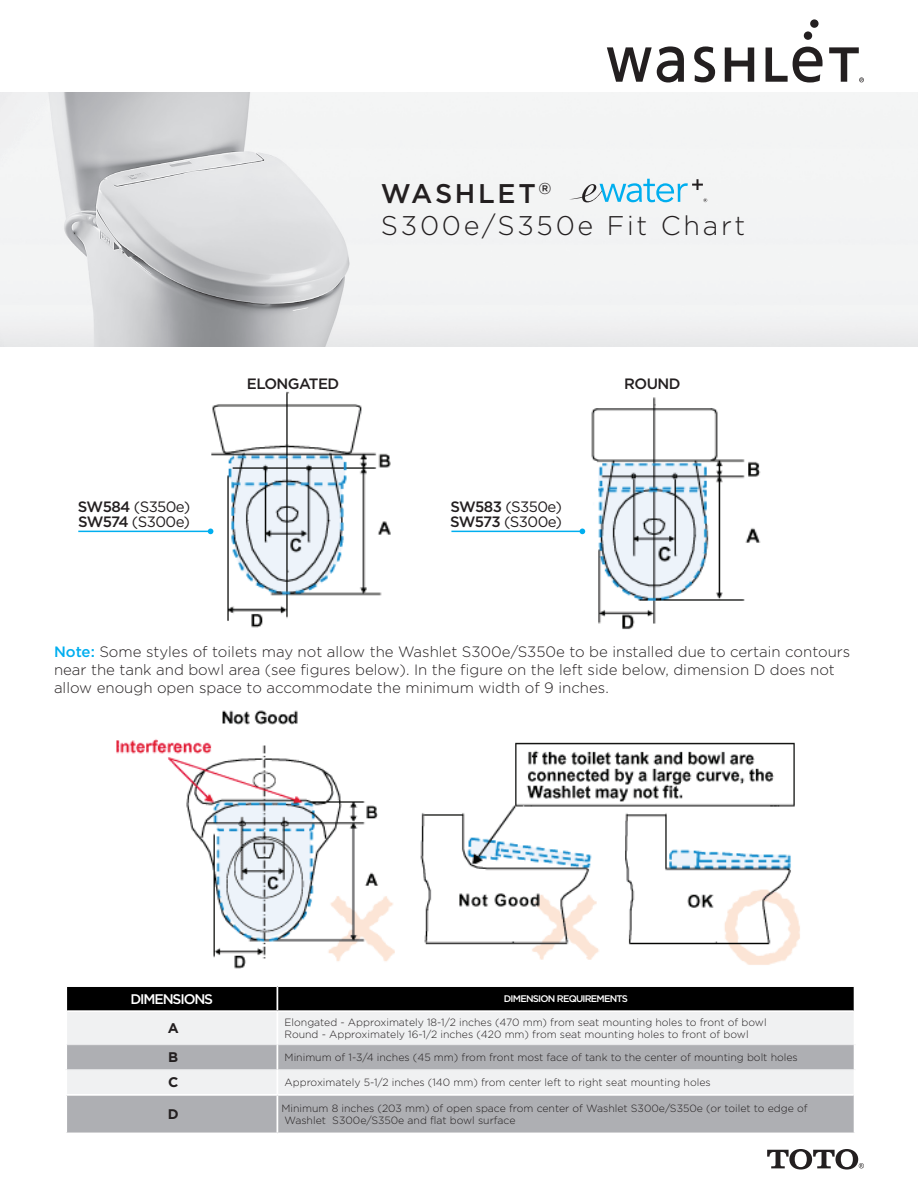
<style>
.page{position:relative;width:918px;height:1188px;background:#fff}
.page>*{position:absolute;margin:0;border:0;box-sizing:border-box;transform-origin:0 0}
.t1{font:300 27px/32.4px "Gotham";letter-spacing:.1em;color:#231f20}
.t2{font:300 15px/18px "Gotham";color:#231f20}
.t3{font:15px/15px "Gotham";letter-spacing:-.04em;color:#231f20}
.t4{font:500 15px "Gotham";letter-spacing:-.04em;color:#231f20}
.t5{font:500 13.95px "Gotham";letter-spacing:-.08em;color:#fff}
.t6{font:700 13.95px "Gotham";color:#231f20}
.t7{font:300 10.5px/12.6px "Gotham";color:#231f20}
.t8{font:500 9.6px "Gotham";letter-spacing:-.08em;color:#fff}
.s1{font-weight:500}
.s2{font-weight:500;color:#00aeef}
</style>
<div class="page">
<svg style="left:725px;top:48px;width:29px;height:34px"></svg>
<div style="left:804px;top:31px;width:8px;height:9px;background:#231f20;border-radius:50%"></div>
<div style="left:810px;top:19px;width:9px;height:9px;background:#231f20;border-radius:50%"></div>
<svg style="left:694px;top:46px;width:21px;height:36px"></svg>
<svg style="left:607px;top:46px;width:77px;height:37px"></svg>
<svg style="left:766px;top:47px;width:98px;height:36px"></svg>
<svg style="left:767px;top:1149px;width:97px;height:21px"></svg>
<img style="left:0;top:93px;width:918px;height:253px">
<svg style="left:569px;top:179px;width:138px;height:23px"></svg>
<img style="left:141px;top:391px;width:620px;height:239px">
<img style="left:116px;top:710px;width:684px;height:259px">
<div style="left:67px;top:1012px;width:787px;height:32px;background:#f0f1f2"></div>
<hr style="left:67px;top:1044px;width:210px;height:1px;background:#e9eaeb">
<hr style="left:278px;top:1044px;width:577px;height:1px;background:#e9eaeb">
<hr style="left:277px;top:1012px;width:1px;height:33px;background:#fff">
<div style="left:67px;top:987px;width:787px;height:23px;background:#000"></div>
<hr style="left:854px;top:1011px;width:1px;height:34px;background:#fff">
<svg style="left:66px;top:1045px;width:789px;height:88px"></svg>
<hr style="left:65px;top:1094px;width:212px;height:2px;background:#fff">
<hr style="left:277px;top:1094px;width:577px;height:2px;background:#fff">
<hr style="left:78px;top:531px;width:133px;height:1px;background:#00aeef">
<svg style="left:208px;top:529px;width:5px;height:5px"></svg>
<hr style="left:451px;top:531px;width:131px;height:1px;background:#00aeef">
<svg style="left:580px;top:529px;width:5px;height:5px"></svg>
<h1 class="t1" style="left:381px;top:177px;width:366px"><span class="s1">WASHLET</span><sup>®<br></sup>S300e/S350e Fit Chart</h1>
<h2 class="t4" style="left:247px;top:375px;width:94px">ELONGATED</h2>
<h2 class="t4" style="left:624px;top:375px;width:58px">ROUND</h2>
<h2 class="t3" style="left:78px;top:499px;width:114px"><span class="s1">SW584</span> (S350e)<br><span class="s1">SW574</span> (S300e)</h2>
<h2 class="t3" style="left:450px;top:499px;width:113px"><span class="s1">SW583</span> (S350e)<br><span class="s1">SW573</span> (S300e)</h2>
<p class="t2" style="left:54px;top:642px;width:798px"><span class="s2">Note:</span> Some styles of toilets may not allow the Washlet S300e/S350e to be installed due to certain contours near the tank and bowl area (see figures below). In the figure on the left side below, dimension D does not allow enough open space to accommodate the minimum width of 9 inches.</p>
<h3 class="t5" style="left:130px;top:991px;width:84px">DIMENSIONS</h3>
<p class="t8" style="left:504px;top:993px;width:126px">DIMENSION REQUIREMENTS</p>
<h3 class="t6" style="left:168px;top:1020px;width:13px">A</h3>
<p class="t7" style="left:285px;top:1016px;width:484px">Elongated - Approximately 18-1/2 inches (470 mm) from seat mounting holes to front of bowl<br>Round - Approximately 16-1/2 inches (420 mm) from seat mounting holes to front of bowl</p>
<h3 class="t6" style="left:168px;top:1049px;width:12px">B</h3>
<p class="t7" style="left:285px;top:1051px;width:515px">Minimum of 1-3/4 inches (45 mm) from front most face of tank to the center of mounting bolt holes</p>
<h3 class="t6" style="left:168px;top:1074px;width:12px">C</h3>
<p class="t7" style="left:285px;top:1076px;width:428px">Approximately 5-1/2 inches (140 mm) from center left to right seat mounting holes</p>
<h3 class="t6" style="left:168px;top:1106px;width:12px">D</h3>
<p class="t7" style="left:281px;top:1102px;width:528px">Minimum 8 inches (203 mm) of open space from center of Washlet S300e/S350e (or toilet to edge of<br>Washlet S300e/S350e and flat bowl surface</p>
</div>
